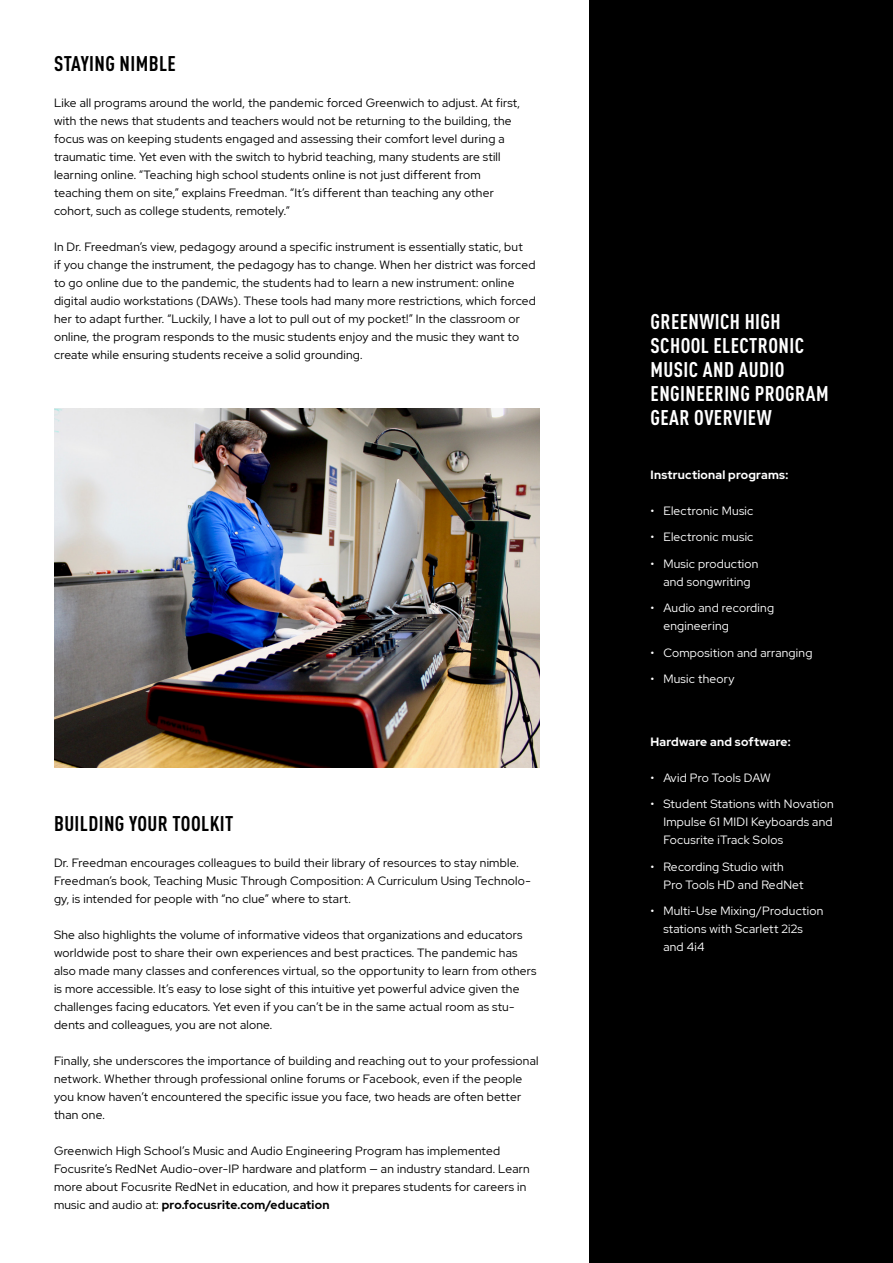
<style>
.page{position:relative;width:893px;height:1263px;background:#fff}
.page>*{position:absolute;margin:0;border:0;box-sizing:border-box;transform-origin:0 0}
.t1{font:700 21px/24px "DIN Cond";letter-spacing:.02em;color:#fff}
.t2{font:700 21px "DIN Cond";letter-spacing:.02em;color:#000}
.t3{font:12px/18px "Red Hat Display";letter-spacing:.02em;color:#000}
.t4{font:12px/18px "Red Hat Display";letter-spacing:.02em;color:#fff}
.t5{font:700 12px "Red Hat Display";letter-spacing:.02em;color:#fff}
.s1{font-weight:700}
</style>
<div class="page">
<div style="left:589px;top:0;width:304px;height:1263px;background:#000"></div>
<img style="left:54px;top:408px;width:485px;height:359px">
<h1 class="t2" style="left:54px;top:51px;width:123px">STAYING NIMBLE</h1>
<p class="t3" style="left:54px;top:93px;width:467px">Like all programs around the world, the pandemic forced Greenwich to adjust. At first, with the news that students and teachers would not be returning to the building, the focus was on keeping students engaged and assessing their comfort level during a traumatic time. Yet even with the switch to hybrid teaching, many students are still learning online. “Teaching high school students online is not just different from teaching them on site,” explains Freedman. “It’s different than teaching any other cohort, such as college students, remotely.”</p>
<p class="t3" style="left:54px;top:237px;width:483px">In Dr. Freedman’s view, pedagogy around a specific instrument is essentially static, but<br>if you change the instrument, the pedagogy has to change. When her district was forced to go online due to the pandemic, the students had to learn a new instrument: online digital audio workstations (DAWs). These tools had many more restrictions, which forced her to adapt further. “Luckily, I have a lot to pull out of my pocket!” In the classroom or online, the program responds to the music students enjoy and the music they want to create while ensuring students receive a solid grounding.</p>
<h1 class="t2" style="left:54px;top:811px;width:181px">BUILDING YOUR TOOLKIT</h1>
<p class="t3" style="left:54px;top:853px;width:478px">Dr. Freedman encourages colleagues to build their library of resources to stay nimble.<br>Freedman’s book, Teaching Music Through Composition: A Curriculum Using Technolo&shy;gy, is intended for people with “no clue” where to start.</p>
<p class="t3" style="left:54px;top:925px;width:484px">She also highlights the volume of informative videos that organizations and educators worldwide post to share their own experiences and best practices. The pandemic has also made many classes and conferences virtual, so the opportunity to learn from others is more accessible. It’s easy to lose sight of this intuitive yet powerful advice given the challenges facing educators. Yet even if you can’t be in the same actual room as stu&shy;dents and colleagues, you are not alone.</p>
<p class="t3" style="left:54px;top:1051px;width:486px">Finally, she underscores the importance of building and reaching out to your professional network. Whether through professional online forums or Facebook, even if the people you know haven’t encountered the specific issue you face, two heads are often better than one.</p>
<p class="t3" style="left:54px;top:1141px;width:477px">Greenwich High School’s Music and Audio Engineering Program has implemented Focusrite’s RedNet Audio-over-IP hardware and platform — an industry standard. Learn more about Focusrite RedNet in education, and how it prepares students for careers in music and audio at: <span class="s1">pro.focusrite.com/education</span></p>
<h1 class="t1" style="left:651px;top:309px;width:179px">GREENWICH HIGH<br>SCHOOL ELECTRONIC<br>MUSIC AND AUDIO<br>ENGINEERING PROGRAM<br>GEAR OVERVIEW</h1>
<p class="t5" style="left:651px;top:467px;width:139px">Instructional programs:</p>
<p class="t4" style="left:651px;top:501px;width:104px">• Electronic Music</p>
<p class="t4" style="left:651px;top:528px;width:104px">• Electronic music</p>
<p class="t4" style="left:651px;top:554px;width:109px;text-align:center">• Music production and songwriting</p>
<p class="t4" style="left:663px;top:599px;width:112px;text-indent:-13px">• Audio and recording engineering</p>
<p class="t4" style="left:651px;top:643px;width:163px">• Composition and arranging</p>
<p class="t4" style="left:651px;top:670px;width:85px">• Music theory</p>
<p class="t5" style="left:651px;top:734px;width:142px">Hardware and software:</p>
<p class="t4" style="left:651px;top:768px;width:122px">• Avid Pro Tools DAW</p>
<p class="t4" style="left:663px;top:795px;width:172px;text-align:justify;text-indent:-13px">• Student Stations with Novation Impulse 61 MIDI Keyboards and Focusrite iTrack Solos</p>
<p class="t4" style="left:663px;top:857px;width:142px;text-indent:-13px">• Recording Studio with<br>Pro Tools HD and RedNet</p>
<p class="t4" style="left:663px;top:902px;width:162px;text-indent:-13px">• Multi-Use Mixing/Production stations with Scarlett 2i2s and 4i4</p>
</div>
